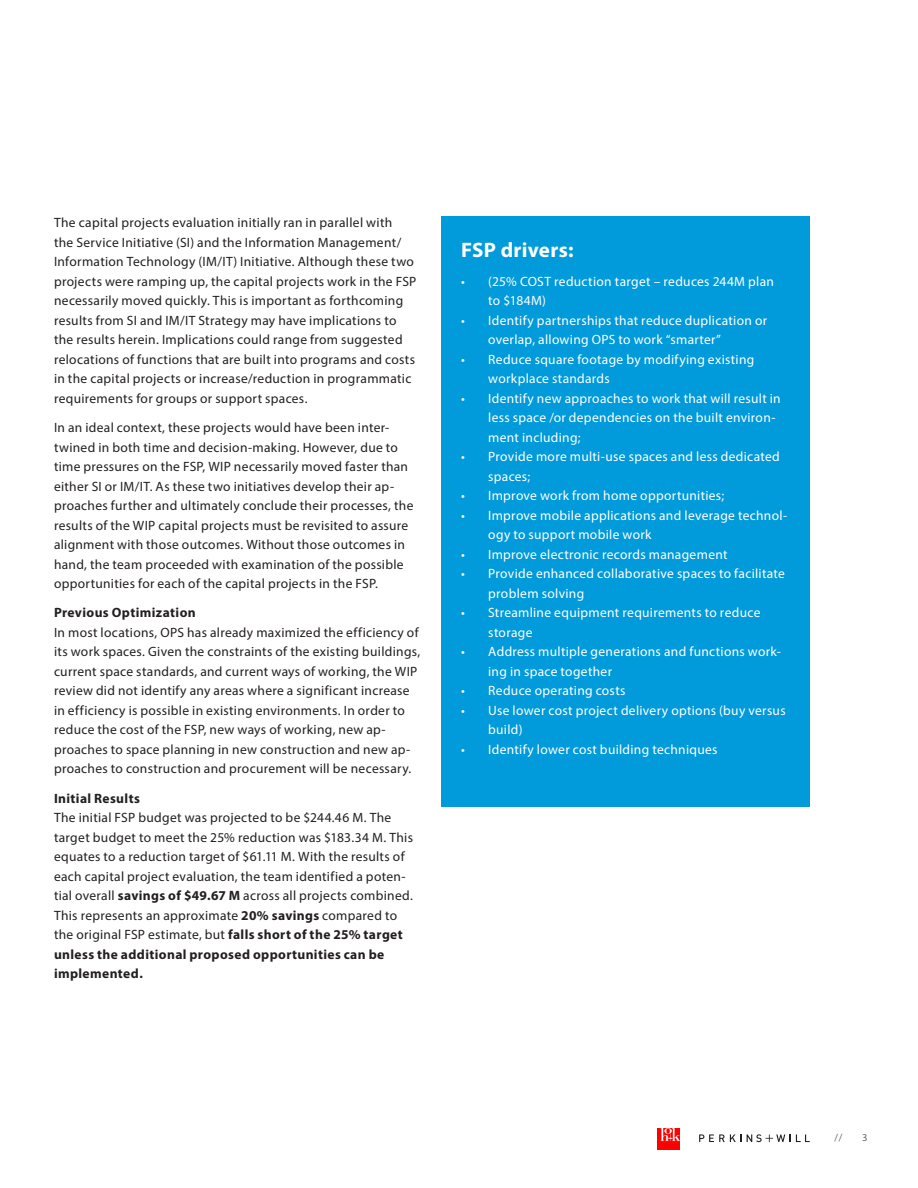
<style>
.page{position:relative;width:918px;height:1188px;background:#fff}
.page>*{position:absolute;margin:0;border:0;box-sizing:border-box;transform-origin:0 0}
._05_Body{font:700 21px "Myriad Pro";letter-spacing:.015em;color:#fff}
._05_Body-2{font:13.5px/19.5px "Myriad Pro";letter-spacing:.02em;color:#231f20}
.t1{font:13.5px/19.5px "Myriad Pro";letter-spacing:.02em;color:#fff}
._04_Subhead{font:700 13.5px "Myriad Pro";letter-spacing:.03em;color:#231f20}
.Footers{font:10.5px "Myriad Pro";color:#636366}
.s1{font-weight:700}
</style>
<div class="page">
<svg style="left:699px;top:1134px;width:111px;height:8px"></svg>
<img style="left:658px;top:1128px;width:21px;height:21px">
<div style="left:441px;top:216px;width:369px;height:591px;background:#019ada"></div>
<p class="_05_Body-2" style="left:54px;top:213px;width:364px">The capital projects evaluation initially ran in parallel with<br>the Service Initiative (SI) and the Information Management/ Information Technology (IM/IT) Initiative. Although these two projects were ramping up, the capital projects work in the FSP necessarily moved quickly. This is important as forthcoming results from SI and IM/IT Strategy may have implications to the results herein. Implications could range from suggested relocations of functions that are built into programs and costs in the capital projects or increase/reduction in programmatic requirements for groups or support spaces.</p>
<p class="_05_Body-2" style="left:54px;top:418px;width:361px">In an ideal context, these projects would have been inter&shy;twined in both time and decision-making. However, due to time pressures on the FSP, WIP necessarily moved faster than either SI or IM/IT. As these two initiatives develop their ap&shy;proaches further and ultimately conclude their processes, the results of the WIP capital projects must be revisited to assure alignment with those outcomes. Without those outcomes in hand, the team proceeded with examination of the possible opportunities for each of the capital projects in the FSP.</p>
<p class="_04_Subhead" style="left:54px;top:604px;width:143px">Previous Optimization</p>
<p class="_05_Body-2" style="left:54px;top:622px;width:368px">In most locations, OPS has already maximized the efficiency of its work spaces. Given the constraints of the existing buildings, current space standards, and current ways of working, the WIP review did not identify any areas where a significant increase in efficiency is possible in existing environments. In order to reduce the cost of the FSP, new ways of working, new ap&shy;proaches to space planning in new construction and new ap&shy;proaches to construction and procurement will be necessary.</p>
<p class="_04_Subhead" style="left:54px;top:789px;width:87px">Initial Results</p>
<p class="_05_Body-2" style="left:54px;top:808px;width:361px">The initial FSP budget was projected to be $244.46 M. The target budget to meet the 25% reduction was $183.34 M. This equates to a reduction target of $61.11 M. With the results of each capital project evaluation, the team identified a poten&shy;tial overall <span class="s1">savings of $49.67 M</span> across all projects combined.<br>This represents an approximate <span class="s1">20% savings</span> compared to the original FSP estimate, but <span class="s1">falls short of the 25% target unless the additional proposed opportunities can be implemented.</span></p>
<p class="_05_Body" style="left:461px;top:236px;width:114px">FSP drivers:</p>
<p class="t1" style="left:488px;top:271px;width:287px;text-indent:-27px">• (25% COST reduction target – reduces 244M plan to $184M)</p>
<p class="t1" style="left:488px;top:310px;width:280px;text-indent:-27px">• Identify partnerships that reduce duplication or overlap, allowing OPS to work “smarter”</p>
<p class="t1" style="left:488px;top:349px;width:268px;text-indent:-27px">• Reduce square footage by modifying existing workplace standards</p>
<p class="t1" style="left:488px;top:388px;width:294px;text-indent:-27px">• Identify new approaches to work that will result in less space /or dependencies on the built environ&shy;ment including;</p>
<p class="t1" style="left:488px;top:447px;width:293px;text-indent:-27px">• Provide more multi-use spaces and less dedicated spaces;</p>
<p class="t1" style="left:461px;top:486px;width:264px">• Improve work from home opportunities;</p>
<p class="t1" style="left:488px;top:505px;width:301px;text-indent:-27px">• Improve mobile applications and leverage technol&shy;ogy to support mobile work</p>
<p class="t1" style="left:461px;top:544px;width:268px">• Improve electronic records management</p>
<p class="t1" style="left:488px;top:564px;width:298px;text-indent:-27px">• Provide enhanced collaborative spaces to facilitate problem solving</p>
<p class="t1" style="left:488px;top:603px;width:274px;text-indent:-27px">• Streamline equipment requirements to reduce storage</p>
<p class="t1" style="left:488px;top:642px;width:294px;text-indent:-27px">• Address multiple generations and functions work&shy;ing in space together</p>
<p class="t1" style="left:461px;top:681px;width:166px">• Reduce operating costs</p>
<p class="t1" style="left:488px;top:700px;width:299px;text-indent:-27px">• Use lower cost project delivery options (buy versus build)</p>
<p class="t1" style="left:461px;top:739px;width:258px">• Identify lower cost building techniques</p>
<p class="Footers" style="left:834px;top:1131px;width:9px">//</p>
<p class="Footers" style="left:862px;top:1131px;width:7px">3</p>
</div>
